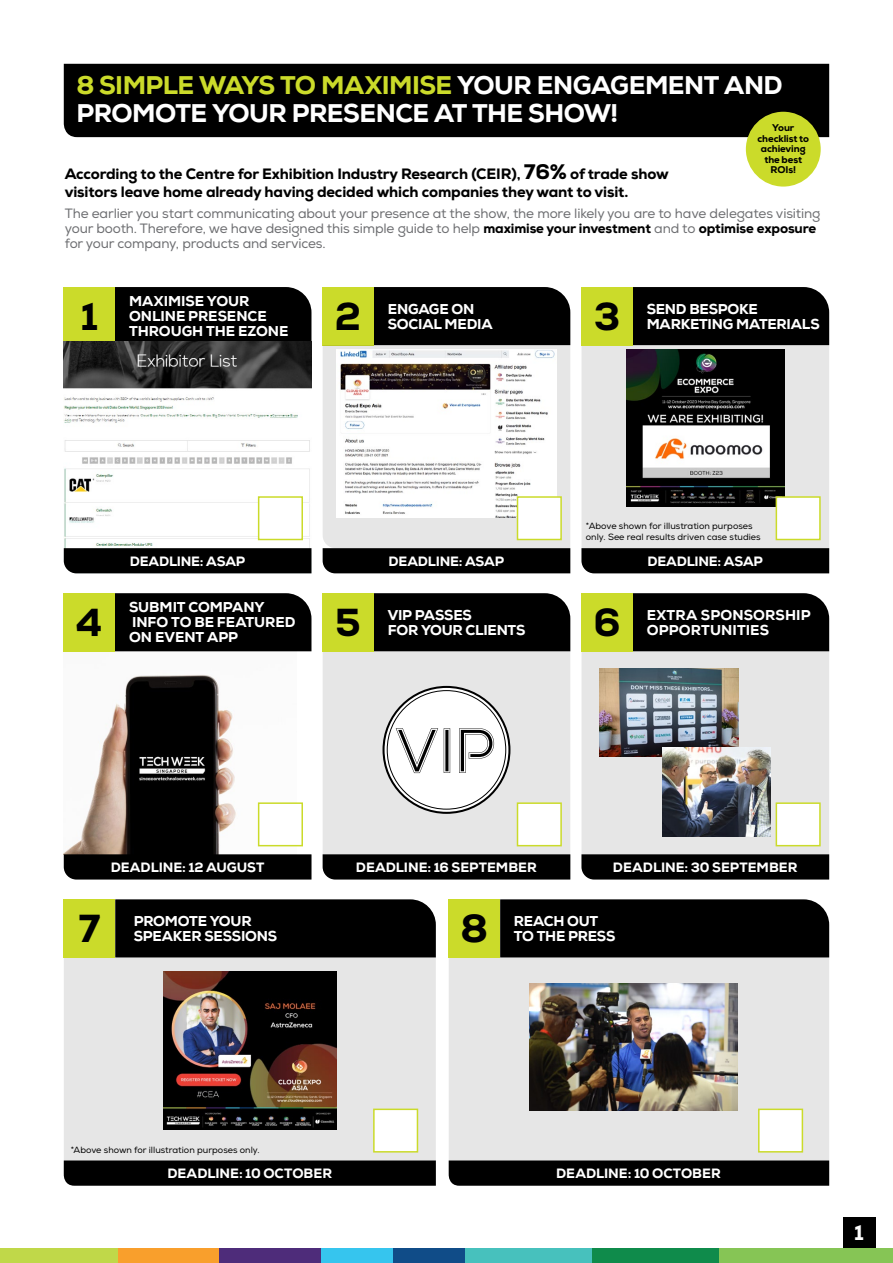
<style>
.page{position:relative;width:893px;height:1263px;background:#fff}
.page>*{position:absolute;margin:0;border:0;box-sizing:border-box;transform-origin:0 0}
.t1{font:800 39px "Nexa";color:#000}
.t2{font:800 25.5px/27.8px "Nexa";letter-spacing:-.02em;color:#fff}
.t3{font:800 21.3px "Nexa";color:#fff}
.t4{font:800 15px/18px "Nexa";letter-spacing:-.01em;color:#000}
.t5{font:800 14.25px/15px "Nexa";letter-spacing:-.01em;color:#fff}
.t6{font:800 14.25px "Nexa";letter-spacing:.01em;color:#fff}
.t7{font:13.5px/15px "Nexa";letter-spacing:-.01em;color:#6d6e71}
.t8{font:800 13.5px "Nexa";letter-spacing:-.005em;color:#fff}
.t9{font:800 9.75px/10.5px "Nexa";letter-spacing:-.01em;color:#000;text-align:center}
.t10{font:9px/10.8px "Nexa";color:#000}
.s1{color:#cbdb2a}
.s2{font-size:21px}
.s3{font-weight:800;color:#000}
</style>
<div class="page">
<div style="left:64px;top:64px;width:765px;height:73px;background:#000"></div>
<div style="left:115px;top:287px;width:196px;height:55px;background:#000"></div>
<div style="left:581px;top:345px;width:248px;height:203px;background:#e6e6e6"></div>
<div style="left:374px;top:287px;width:196px;height:58px;background:#000"></div>
<div style="left:632px;top:287px;width:197px;height:58px;background:#000"></div>
<div style="left:64px;top:287px;width:51px;height:58px;background:#cbdb2a"></div>
<div style="left:323px;top:287px;width:51px;height:58px;background:#cbdb2a"></div>
<div style="left:581px;top:287px;width:51px;height:58px;background:#cbdb2a"></div>
<img style="left:64px;top:342px;width:247px;height:206px">
<div style="left:64px;top:548px;width:247px;height:25px;background:#000"></div>
<div style="left:323px;top:548px;width:247px;height:25px;background:#000"></div>
<div style="left:581px;top:548px;width:248px;height:25px;background:#000"></div>
<div style="left:323px;top:345px;width:247px;height:203px;background:#e6e6e6"></div>
<div style="left:258px;top:496px;width:45px;height:44px;background:#fff;border:2px solid #cbdb2a"></div>
<img style="left:64px;top:651px;width:233px;height:203px">
<div style="left:115px;top:593px;width:196px;height:58px;background:#000"></div>
<div style="left:64px;top:593px;width:51px;height:58px;background:#cbdb2a"></div>
<div style="left:64px;top:854px;width:247px;height:25px;background:#000"></div>
<div style="left:258px;top:802px;width:45px;height:44px;background:#fff;border:2px solid #cbdb2a"></div>
<div style="left:843px;top:1216px;width:32px;height:32px;background:#000"></div>
<img style="left:627px;top:349px;width:157px;height:158px">
<div style="left:746px;top:112px;width:75px;height:75px;background:#cbdb2a;border-radius:50%"></div>
<div style="left:374px;top:593px;width:196px;height:58px;background:#000"></div>
<div style="left:323px;top:651px;width:247px;height:203px;background:#e6e6e6"></div>
<div style="left:323px;top:593px;width:51px;height:58px;background:#cbdb2a"></div>
<div style="left:323px;top:854px;width:247px;height:25px;background:#000"></div>
<div style="left:517px;top:802px;width:45px;height:44px;background:#fff;border:2px solid #cbdb2a"></div>
<svg style="left:384px;top:687px;width:125px;height:126px"></svg>
<div style="left:387px;top:691px;width:119px;height:118px;background:#fff;border-radius:50%"></div>
<svg style="left:396px;top:728px;width:99px;height:45px"></svg>
<img style="left:336px;top:349px;width:220px;height:169px">
<div style="left:517px;top:496px;width:45px;height:44px;background:#fff;border:2px solid #cbdb2a"></div>
<div style="left:581px;top:651px;width:248px;height:203px;background:#e6e6e6"></div>
<div style="left:632px;top:593px;width:197px;height:58px;background:#000"></div>
<div style="left:581px;top:593px;width:51px;height:58px;background:#cbdb2a"></div>
<div style="left:581px;top:854px;width:248px;height:25px;background:#000"></div>
<div style="left:776px;top:802px;width:45px;height:44px;background:#fff;border:2px solid #cbdb2a"></div>
<img style="left:599px;top:669px;width:140px;height:87px">
<img style="left:663px;top:747px;width:107px;height:90px">
<div style="left:0;top:1248px;width:119px;height:15px;background:#c0d849"></div>
<div style="left:119px;top:1248px;width:101px;height:15px;background:#f99f2c"></div>
<div style="left:220px;top:1248px;width:101px;height:15px;background:#4e2c7a"></div>
<div style="left:321px;top:1248px;width:72px;height:15px;background:#36c5ee"></div>
<div style="left:393px;top:1248px;width:72px;height:15px;background:#104c88"></div>
<div style="left:465px;top:1248px;width:127px;height:15px;background:#47c1bd"></div>
<div style="left:592px;top:1248px;width:127px;height:15px;background:#0f8b4b"></div>
<div style="left:719px;top:1248px;width:174px;height:15px;background:#86c555"></div>
<div style="left:500px;top:899px;width:329px;height:58px;background:#000"></div>
<div style="left:449px;top:957px;width:380px;height:203px;background:#e6e6e6"></div>
<div style="left:449px;top:899px;width:51px;height:58px;background:#cbdb2a"></div>
<svg style="left:449px;top:1160px;width:380px;height:26px;background:#070707"></svg>
<div style="left:758px;top:1108px;width:45px;height:44px;background:#fff;border:2px solid #cbdb2a"></div>
<img style="left:530px;top:983px;width:208px;height:127px">
<div style="left:776px;top:496px;width:45px;height:44px;background:#fff;border:2px solid #cbdb2a"></div>
<div style="left:64px;top:957px;width:372px;height:203px;background:#e6e6e6"></div>
<img style="left:163px;top:971px;width:174px;height:158px">
<div style="left:115px;top:899px;width:321px;height:58px;background:#000"></div>
<div style="left:64px;top:899px;width:51px;height:58px;background:#cbdb2a"></div>
<svg style="left:64px;top:1160px;width:372px;height:26px;background:#070707"></svg>
<div style="left:373px;top:1108px;width:45px;height:44px;background:#fff;border:2px solid #cbdb2a"></div>
<h2 class="t2" style="left:76px;top:72px;width:708px"><span class="s1">8 SIMPLE WAYS TO MAXIMISE</span> YOUR ENGAGEMENT AND<br>PROMOTE YOUR PRESENCE AT THE SHOW!</h2>
<p class="t9" style="left:757px;top:122px;width:53px">Your checklist to achieving the best<br>ROIs!</p>
<p class="t4" style="left:65px;top:165px;width:606px">According to the Centre for Exhibition Industry Research (CEIR), <span class="s2">76%</span> of trade show visitors leave home already having decided which companies they want to visit.</p>
<p class="t7" style="left:65px;top:206px;width:757px">The earlier you start communicating about your presence at the show, the more likely you are to have delegates visiting your booth. Therefore, we have designed this simple guide to help <span class="s3">maximise your investment</span> and to <span class="s3">optimise exposure </span>for your company, products and services.</p>
<p class="t5" style="left:129px;top:294px;width:161px">MAXIMISE YOUR<br>ONLINE PRESENCE<br>THROUGH THE EZONE</p>
<p class="t5" style="left:388px;top:301px;width:106px">ENGAGE ON<br>SOCIAL MEDIA</p>
<p class="t5" style="left:647px;top:301px;width:113px">SEND BESPOKE</p>
<h1 class="t1" style="left:80px;top:291px;width:19px">1</h1>
<h1 class="t1" style="left:335px;top:291px;width:28px">2</h1>
<h1 class="t1" style="left:594px;top:291px;width:28px">3</h1>
<p class="t5" style="left:647px;top:316px;width:175px">MARKETING MATERIALS</p>
<h1 class="t1" style="left:76px;top:597px;width:28px">4</h1>
<p class="t10" style="left:586px;top:521px;width:176px">*Above shown for illustration purposes only. See real results driven case studies</p>
<p class="t8" style="left:130px;top:552px;width:117px">DEADLINE: ASAP</p>
<p class="t8" style="left:389px;top:552px;width:117px">DEADLINE: ASAP</p>
<p class="t8" style="left:647px;top:552px;width:117px">DEADLINE: ASAP</p>
<p class="t5" style="left:129px;top:600px;width:168px">SUBMIT COMPANY<br>INFO TO BE FEATURED</p>
<h1 class="t1" style="left:593px;top:597px;width:29px">6</h1>
<h1 class="t1" style="left:335px;top:597px;width:27px">5</h1>
<p class="t5" style="left:388px;top:607px;width:85px">VIP PASSES</p>
<p class="t6" style="left:647px;top:606px;width:165px">EXTRA SPONSORSHIP</p>
<p class="t5" style="left:388px;top:622px;width:139px">FOR YOUR CLIENTS</p>
<p class="t5" style="left:647px;top:622px;width:124px">OPPORTUNITIES</p>
<p class="t5" style="left:129px;top:630px;width:111px">ON EVENT APP</p>
<p class="t8" style="left:111px;top:858px;width:155px">DEADLINE: 12 AUGUST</p>
<h1 class="t1" style="left:78px;top:904px;width:23px">7</h1>
<p class="t5" style="left:134px;top:913px;width:119px">PROMOTE YOUR</p>
<p class="t5" style="left:134px;top:928px;width:145px">SPEAKER SESSIONS</p>
<p class="t8" style="left:356px;top:858px;width:182px">DEADLINE: 16 SEPTEMBER</p>
<p class="t8" style="left:613px;top:858px;width:186px">DEADLINE: 30 SEPTEMBER</p>
<h1 class="t1" style="left:460px;top:904px;width:29px">8</h1>
<p class="t5" style="left:514px;top:913px;width:86px">REACH OUT</p>
<p class="t5" style="left:514px;top:928px;width:103px">TO THE PRESS</p>
<p class="t10" style="left:71px;top:1144px;width:190px">*Above shown for illustration purposes only.</p>
<p class="t8" style="left:167px;top:1164px;width:166px">DEADLINE: 10 OCTOBER</p>
<p class="t8" style="left:556px;top:1164px;width:166px">DEADLINE: 10 OCTOBER</p>
<h3 class="t3" style="left:854px;top:1219px;width:11px">1</h3>
</div>
